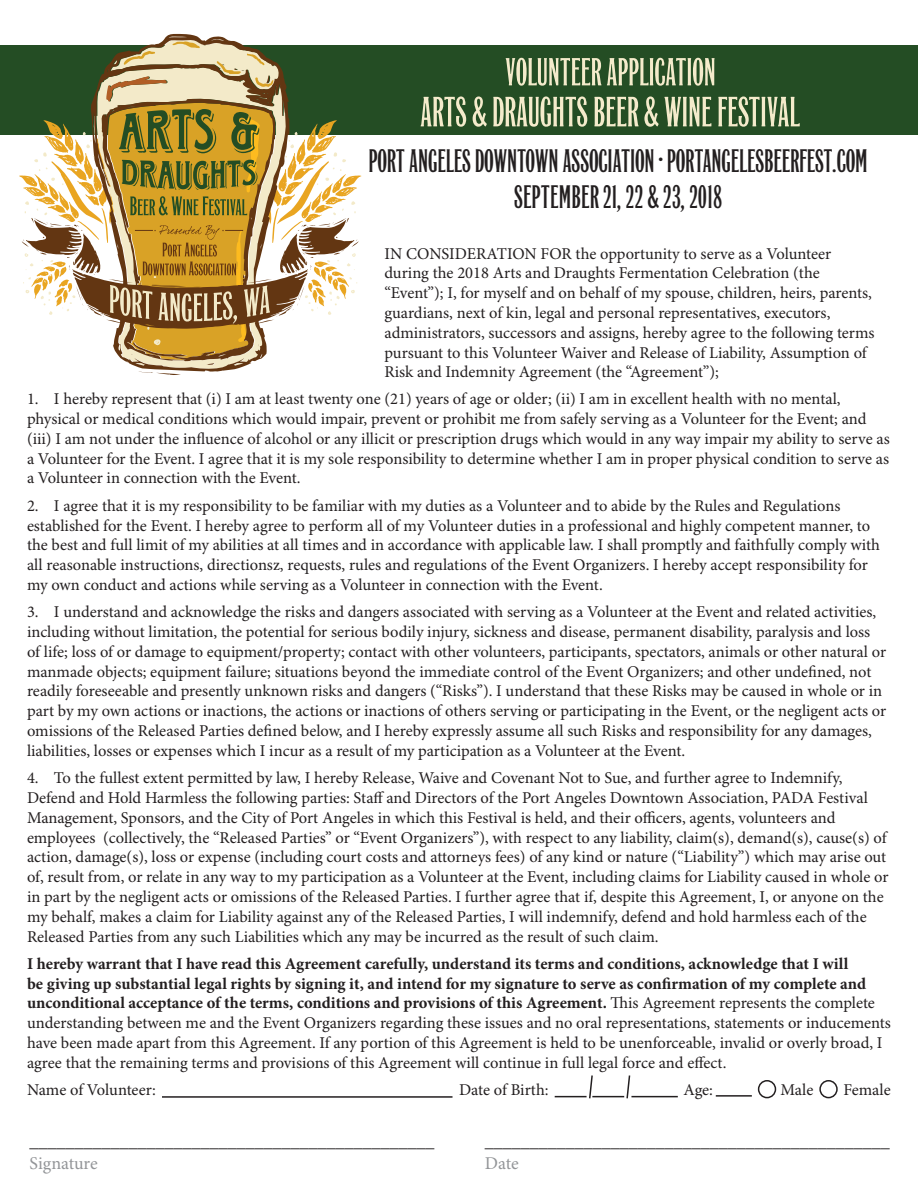
<style>
.page{position:relative;width:918px;height:1188px;background:#fff}
.page>*{position:absolute;margin:0;border:0;box-sizing:border-box;transform-origin:0 0}
.t1{font:30px "Miehle Classic Condensed";color:#231f20}
.t2{font:18px "Minion Pro";color:#231f20}
.t3{font:18px "Minion Pro";letter-spacing:-.005em;color:#939598}
.t4{font:16.5px/19.8px "Minion Pro";letter-spacing:-.005em;color:#231f20}
.s1{font-weight:700}
</style>
<div class="page">
<div style="left:0;top:45px;width:918px;height:90px;background:#244d24"></div>
<svg style="left:19px;top:36px;width:342px;height:339px"></svg>
<svg style="left:506px;top:58px;width:209px;height:28px"></svg>
<hr style="left:716px;top:1095px;width:36px;height:2px;background:#231f20">
<hr style="left:162px;top:1096px;width:291px;height:2px;background:#231f20">
<hr style="left:555px;top:1096px;width:32px;height:1px;background:#231f20">
<hr style="left:592px;top:1096px;width:32px;height:1px;background:#231f20">
<hr style="left:631px;top:1096px;width:47px;height:1px;background:#231f20">
<svg style="left:589px;top:1075px;width:5px;height:24px"></svg>
<svg style="left:626px;top:1075px;width:5px;height:24px"></svg>
<div style="left:819px;top:1080px;width:19px;height:18px;border:2px solid #231f20;border-radius:50%"></div>
<div style="left:758px;top:1080px;width:18px;height:18px;border:2px solid #231f20;border-radius:50%"></div>
<svg style="left:421px;top:96px;width:379px;height:31px"></svg>
<p class="t1" style="left:369px;top:147px;width:501px">PORT ANGELES DOWNTOWN ASSOCIATION • PORTANGELESBEERFEST.COM</p>
<p class="t1" style="left:514px;top:183px;width:209px">SEPTEMBER 21, 22 &amp; 23, 2018</p>
<p class="t4" style="left:384px;top:244px;width:492px">IN CONSIDERATION FOR the opportunity to serve as a Volunteer during the 2018 Arts and Draughts Fermentation Celebration (the “Event”); I, for myself and on behalf of my spouse, children, heirs, parents, guardians, next of kin, legal and personal representatives, executors, administrators, successors and assigns, hereby agree to the following terms pursuant to this Volunteer Waiver and Release of Liability, Assumption of Risk and Indemnity Agreement (the “Agreement”);</p>
<p class="t4" style="left:27px;top:390px;width:864px">1. I hereby represent that (i) I am at least twenty one (21) years of age or older; (ii) I am in excellent health with no mental, physical or medical conditions which would impair, prevent or prohibit me from safely serving as a Volunteer for the Event; and (iii) I am not under the influence of alcohol or any illicit or prescription drugs which would in any way impair my ability to serve as a Volunteer for the Event. I agree that it is my sole responsibility to determine whether I am in proper physical condition to serve as a Volunteer in connection with the Event.</p>
<p class="t4" style="left:27px;top:496px;width:855px">2. I agree that it is my responsibility to be familiar with my duties as a Volunteer and to abide by the Rules and Regulations established for the Event. I hereby agree to perform all of my Volunteer duties in a professional and highly competent manner, to the best and full limit of my abilities at all times and in accordance with applicable law. I shall promptly and faithfully comply with all reasonable instructions, directionsz, requests, rules and regulations of the Event Organizers. I hereby accept responsibility for my own conduct and actions while serving as a Volunteer in connection with the Event.</p>
<p class="t4" style="left:27px;top:603px;width:861px">3. I understand and acknowledge the risks and dangers associated with serving as a Volunteer at the Event and related activities, including without limitation, the potential for serious bodily injury, sickness and disease, permanent disability, paralysis and loss of life; loss of or damage to equipment/property; contact with other volunteers, participants, spectators, animals or other natural or manmade objects; equipment failure; situations beyond the immediate control of the Event Organizers; and other undefined, not readily foreseeable and presently unknown risks and dangers (“Risks”). I understand that these Risks may be caused in whole or in part by my own actions or inactions, the actions or inactions of others serving or participating in the Event, or the negligent acts or omissions of the Released Parties defined below, and I hereby expressly assume all such Risks and responsibility for any damages, liabilities, losses or expenses which I incur as a result of my participation as a Volunteer at the Event.</p>
<p class="t4" style="left:27px;top:769px;width:863px">4. To the fullest extent permitted by law, I hereby Release, Waive and Covenant Not to Sue, and further agree to Indemnify, Defend and Hold Harmless the following parties: Staff and Directors of the Port Angeles Downtown Association, PADA Festival Management, Sponsors, and the City of Port Angeles in which this Festival is held, and their officers, agents, volunteers and employees (collectively, the “Released Parties” or “Event Organizers”), with respect to any liability, claim(s), demand(s), cause(s) of action, damage(s), loss or expense (including court costs and attorneys fees) of any kind or nature (“Liability”) which may arise out of, result from, or relate in any way to my participation as a Volunteer at the Event, including claims for Liability caused in whole or in part by the negligent acts or omissions of the Released Parties. I further agree that if, despite this Agreement, I, or anyone on the my behalf, makes a claim for Liability against any of the Released Parties, I will indemnify, defend and hold harmless each of the Released Parties from any such Liabilities which any may be incurred as the result of such claim.</p>
<p class="t4" style="left:27px;top:954px;width:865px"><span class="s1">I hereby warrant that I have read this Agreement carefully, understand its terms and conditions, acknowledge that I will<br>be giving up substantial legal rights by signing it, and intend for my signature to serve as confirmation of my complete and unconditional acceptance of the terms, conditions and provisions of this Agreement.</span> This Agreement represents the complete understanding between me and the Event Organizers regarding these issues and no oral representations, statements or inducements have been made apart from this Agreement. If any portion of this Agreement is held to be unenforceable, invalid or overly broad, I agree that the remaining terms and provisions of this Agreement will continue in full legal force and effect.</p>
<p class="t4" style="left:27px;top:1081px;width:131px">Name of Volunteer:</p>
<p class="t4" style="left:459px;top:1081px;width:91px">Date of Birth:</p>
<p class="t4" style="left:684px;top:1081px;width:31px">Age:</p>
<p class="t4" style="left:780px;top:1081px;width:34px">Male</p>
<p class="t4" style="left:843px;top:1081px;width:49px">Female</p>
<p class="t2" style="left:30px;top:1131px;width:406px">_____________________________________________</p>
<p class="t3" style="left:30px;top:1152px;width:70px">Signature</p>
<p class="t2" style="left:485px;top:1131px;width:406px">_____________________________________________</p>
<p class="t3" style="left:485px;top:1152px;width:35px">Date</p>
</div>
